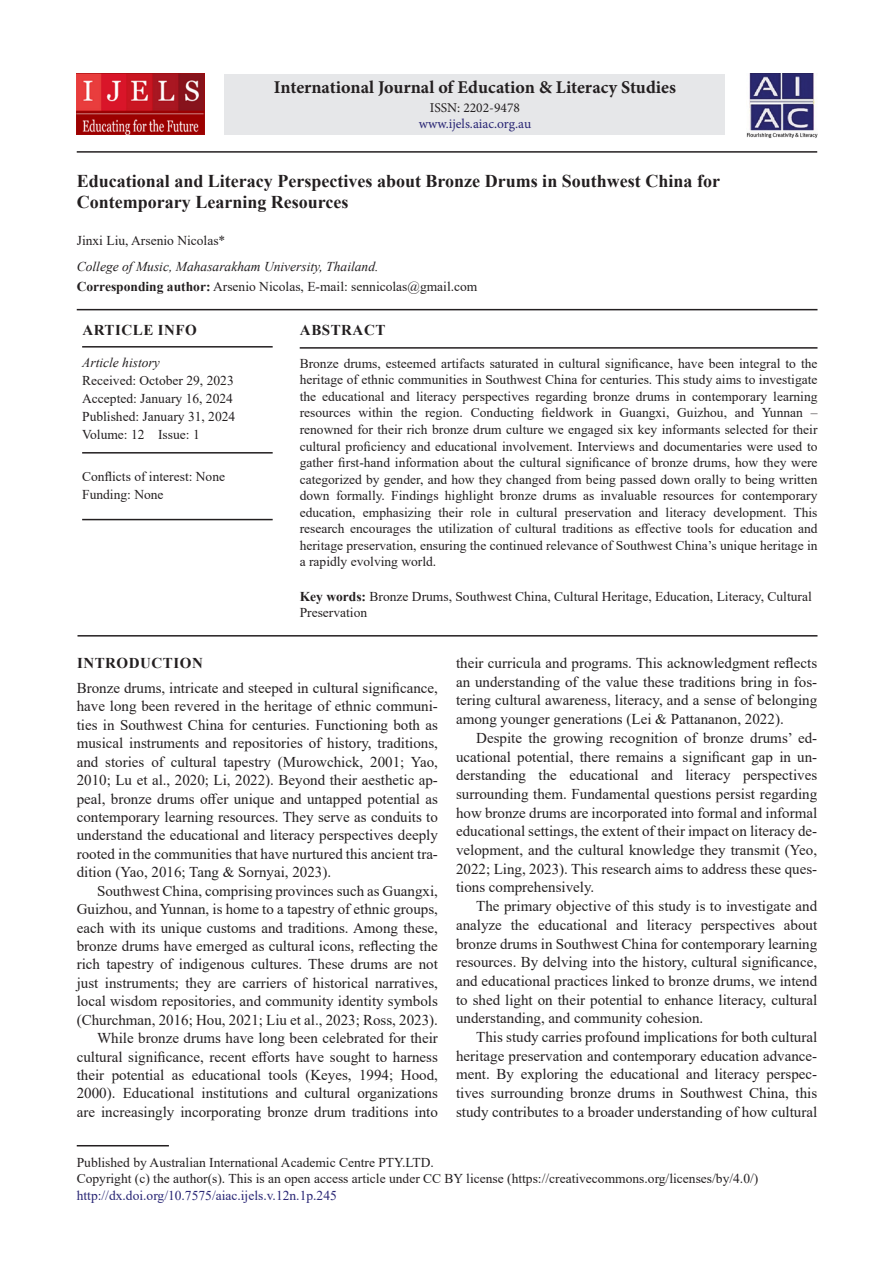
<style>
.page{position:relative;width:894px;height:1263px;background:#fff}
.page>*{position:absolute;margin:0;border:0;box-sizing:border-box;transform-origin:0 0}
.AT{font:700 18px/21px "Times New Roman";color:#231f20}
.J_Name{font:700 18px "Minion Pro";color:#231f20}
.TX{font:15px/18.8px "Times New Roman";color:#231f20;text-align:justify}
.TXFL{font:15px/18.5px "Times New Roman";color:#231f20;text-align:justify}
.ART_INFO{font:700 15px "Times New Roman";letter-spacing:.035em;color:#231f20}
.ABSH{font:700 15px "Times New Roman";letter-spacing:.035em;color:#231f20}
.ABS{font:13.5px/16.5px "Times New Roman";color:#231f20;text-align:justify}
.PUB_Details{font:13.5px/16.5px "Times New Roman";color:#231f20}
.HIS{font:13.5px/18px "Times New Roman";color:#231f20}
.KWD{font:13.5px/16.5px "Times New Roman";color:#231f20}
.ADD{font:13.5px "Times New Roman";color:#231f20}
.AFF{font:italic 13.5px "Times New Roman";color:#231f20}
.HIS_1{font:13.5px/18px "Times New Roman";color:#231f20}
.AU{font:13.5px "Times New Roman";color:#231f20}
.ISSN_Web{font:13.5px "Minion Pro";letter-spacing:-.005em;color:#282574}
.ISSN_Num{font:13.5px "Minion Pro";color:#231f20}
.s1{font-weight:700}
.s2{font-style:italic}
.s3{color:#282574}
</style>
<div class="page">
<hr style="left:77px;top:1145px;width:92px;height:1px;background:#231f20">
<div style="left:224px;top:74px;width:501px;height:60px;background:#e6e7e9"></div>
<img style="left:746px;top:73px;width:70px;height:65px">
<img style="left:77px;top:73px;width:127px;height:61px">
<hr style="left:77px;top:309px;width:740px;height:1px;background:#231f20">
<hr style="left:299px;top:347px;width:518px;height:2px;background:#231f20">
<hr style="left:77px;top:635px;width:740px;height:1px;background:#231f20">
<hr style="left:77px;top:151px;width:739px;height:2px;background:#231f20">
<hr style="left:82px;top:346px;width:190px;height:1px;background:#231f20">
<hr style="left:82px;top:452px;width:190px;height:1px;background:#231f20">
<hr style="left:82px;top:519px;width:190px;height:1px;background:#231f20">
<p class="J_Name" style="left:274px;top:75px;width:403px">International Journal of Education &amp; Literacy Studies</p>
<p class="ISSN_Num" style="left:429px;top:98px;width:92px">ISSN: 2202-9478</p>
<p class="ISSN_Web" style="left:418px;top:115px;width:114px">www.ijels.aiac.org.au</p>
<p class="AT" style="left:77px;top:170px;width:644px">Educational and Literacy Perspectives about Bronze Drums in Southwest China for<br>Contemporary Learning Resources</p>
<p class="AU" style="left:77px;top:231px;width:150px">Jinxi Liu, Arsenio Nicolas*</p>
<p class="AFF" style="left:77px;top:257px;width:303px">College of Music, Mahasarakham University, Thailand.</p>
<p class="ADD" style="left:77px;top:277px;width:402px"><span class="s1">Corresponding author:</span> Arsenio Nicolas, E-mail: sennicolas@gmail.com</p>
<p class="ART_INFO" style="left:82px;top:319px;width:116px">ARTICLE INFO</p>
<p class="HIS" style="left:82px;top:353px;width:153px"><span class="s2">Article history<br></span>Received: October 29, 2023</p>
<p class="HIS" style="left:82px;top:389px;width:152px">Accepted: January 16, 2024</p>
<p class="HIS" style="left:82px;top:407px;width:154px">Published: January 31, 2024<br>Volume: 12 Issue: 1</p>
<p class="HIS_1" style="left:82px;top:466px;width:144px">Conflicts of interest: None<br>Funding: None</p>
<p class="ABSH" style="left:300px;top:319px;width:87px">ABSTRACT</p>
<p class="ABS" style="left:299px;top:355px;width:519px">Bronze drums, esteemed artifacts saturated in cultural significance, have been integral to the heritage of ethnic communities in Southwest China for centuries. This study aims to investigate the educational and literacy perspectives regarding bronze drums in contemporary learning resources within the region. Conducting fieldwork in Guangxi, Guizhou, and Yunnan – renowned for their rich bronze drum culture we engaged six key informants selected for their cultural proficiency and educational involvement. Interviews and documentaries were used to gather first-hand information about the cultural significance of bronze drums, how they were categorized by gender, and how they changed from being passed down orally to being written down formally. Findings highlight bronze drums as invaluable resources for contemporary education, emphasizing their role in cultural preservation and literacy development. This research encourages the utilization of cultural traditions as effective tools for education and heritage preservation, ensuring the continued relevance of Southwest China’s unique heritage in a rapidly evolving world.</p>
<p class="KWD" style="left:299px;top:587px;width:513px"><span class="s1">Key words:</span> Bronze Drums, Southwest China, Cultural Heritage, Education, Literacy, Cultural<br>Preservation</p>
<p class="TX" style="left:456px;top:653px;width:362px">their curricula and programs. This acknowledgment reflects an understanding of the value these traditions bring in fos&shy;tering cultural awareness, literacy, and a sense of belonging among younger generations (Lei &amp; Pattananon, 2022).</p>
<p class="TX" style="left:456px;top:728px;width:362px;text-indent:20px">Despite the growing recognition of bronze drums’ ed&shy;ucational potential, there remains a significant gap in un&shy;derstanding the educational and literacy perspectives surrounding them. Fundamental questions persist regarding how bronze drums are incorporated into formal and informal educational settings, the extent of their impact on literacy de&shy;velopment, and the cultural knowledge they transmit (Yeo, 2022; Ling, 2023). This research aims to address these ques&shy;tions comprehensively.</p>
<p class="TX" style="left:456px;top:896px;width:362px;text-indent:20px">The primary objective of this study is to investigate and analyze the educational and literacy perspectives about bronze drums in Southwest China for contemporary learning resources. By delving into the history, cultural significance, and educational practices linked to bronze drums, we intend to shed light on their potential to enhance literacy, cultural understanding, and community cohesion.</p>
<p class="TX" style="left:456px;top:1027px;width:362px;text-indent:20px">This study carries profound implications for both cultural heritage preservation and contemporary education advance&shy;ment. By exploring the educational and literacy perspec&shy;tives surrounding bronze drums in Southwest China, this study contributes to a broader understanding of how cultural</p>
<h1 class="ART_INFO" style="left:77px;top:652px;width:127px">INTRODUCTION</h1>
<p class="TXFL" style="left:77px;top:678px;width:362px">Bronze drums, intricate and steeped in cultural significance, have long been revered in the heritage of ethnic communi&shy;ties in Southwest China for centuries. Functioning both as musical instruments and repositories of history, traditions, and stories of cultural tapestry (Murowchick, 2001; Yao, 2010; Lu et al., 2020; Li, 2022). Beyond their aesthetic ap&shy;peal, bronze drums offer unique and untapped potential as contemporary learning resources. They serve as conduits to understand the educational and literacy perspectives deeply rooted in the communities that have nurtured this ancient tra&shy;dition (Yao, 2016; Tang &amp; Sornyai, 2023).</p>
<p class="TX" style="left:77px;top:881px;width:362px;text-indent:20px">Southwest China, comprising provinces such as Guangxi, Guizhou, and Yunnan, is home to a tapestry of ethnic groups, each with its unique customs and traditions. Among these, bronze drums have emerged as cultural icons, reflecting the rich tapestry of indigenous cultures. These drums are not just instruments; they are carriers of historical narratives, local wisdom repositories, and community identity symbols (Churchman, 2016; Hou, 2021; Liu et al., 2023; Ross, 2023).</p>
<p class="TX" style="left:77px;top:1028px;width:362px;text-indent:20px">While bronze drums have long been celebrated for their cultural significance, recent efforts have sought to harness their potential as educational tools (Keyes, 1994; Hood, 2000). Educational institutions and cultural organizations are increasingly incorporating bronze drum traditions into</p>
<p class="PUB_Details" style="left:77px;top:1153px;width:682px">Published by Australian International Academic Centre PTY.LTD.<br>Copyright (c) the author(s). This is an open access article under CC BY license (https://creativecommons.org/licenses/by/4.0/) <span class="s3">http://dx.doi.org/10.7575/aiac.ijels.v.12n.1p.245</span></p>
</div>
